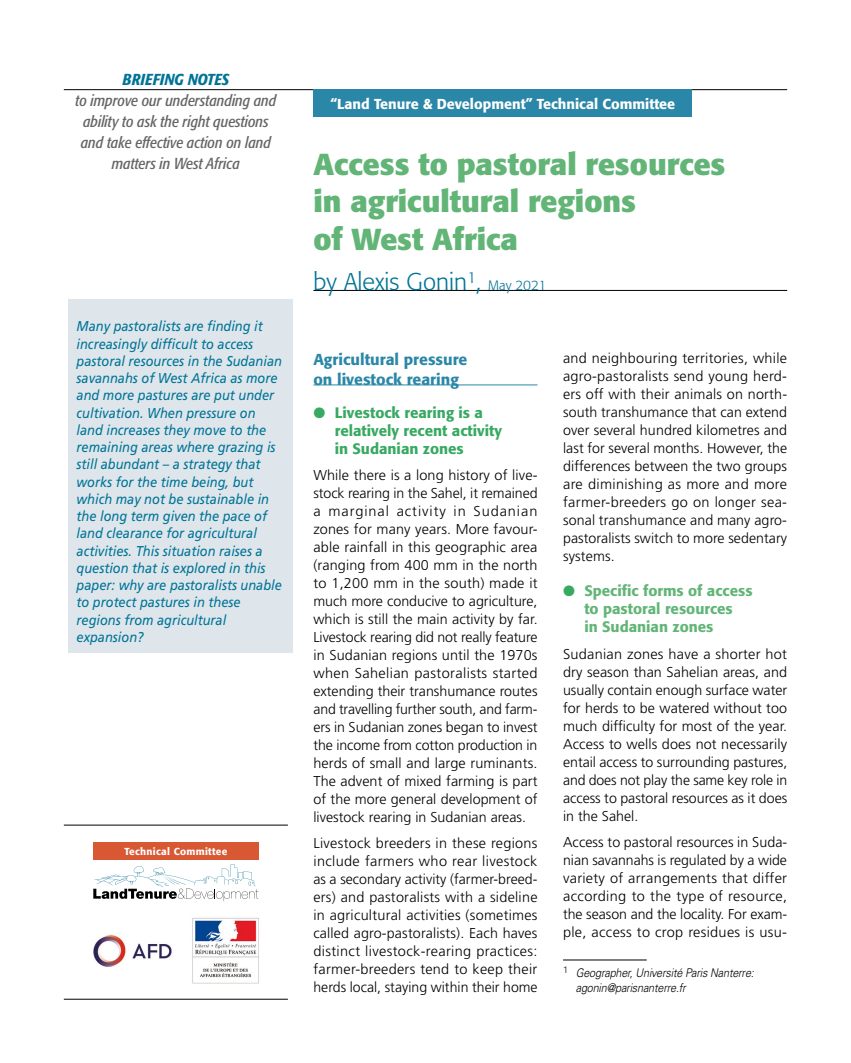
<style>
.page{position:relative;width:851px;height:1063px;background:#fff}
.page>*{position:absolute;margin:0;border:0;box-sizing:border-box;transform-origin:0 0}
.t1{font:700 30px/37.5px "Formata";color:#62b576}
.t2{font:300 24px "Formata";color:#007496}
.t3{font:italic condensed 15.75px/21px "Formata";color:#646567;text-align:center}
.t4{font:500 15.75px/19.5px "Formata";color:#2b87a7}
.t5{font:italic 500 condensed 15.75px "Formata";letter-spacing:.01em;color:#007496}
.t6{font:500 15px/18px "Formata";color:#38a962}
.t7{font:500 15px/18px "Formata";color:#62b576}
.t8{font:300 14.25px/18px "Frutiger LT Std";color:#000;text-align:justify}
.t9{font:italic 14.25px/17.2px "Frutiger LT Std";color:#007496;scale:.9 1}
.t10{font:500 14.25px "Formata";color:#fff}
.t11{font:italic 300 12px/14.4px "Univers LT Std";letter-spacing:-.015em;color:#000;scale:.9 1}
.t12{font:500 10.05px "Formata";letter-spacing:.03em;color:#fff}
.s1{font-size:13.5px}
.s2{color:#38a962}
</style>
<div class="page">
<hr style="left:313px;top:385px;width:224px;height:1px;background:#2b87a7">
<div style="left:68px;top:299px;width:224px;height:354px;background:#dee6ec"></div>
<hr style="left:563px;top:960px;width:83px;height:1px;background:#000">
<hr style="left:313px;top:290px;width:474px;height:1px;background:#000">
<hr style="left:64px;top:89px;width:723px;height:1px;background:#000">
<div style="left:313px;top:90px;width:379px;height:27px;background:#2b87a7"></div>
<hr style="left:64px;top:999px;width:224px;height:1px;background:#000">
<hr style="left:64px;top:825px;width:224px;height:1px;background:#000">
<img style="left:93px;top:934px;width:79px;height:33px">
<img style="left:192px;top:917px;width:67px;height:67px">
<svg style="left:93px;top:865px;width:165px;height:36px"></svg>
<div style="left:93px;top:843px;width:165px;height:17px;background:#d85834"></div>
<p class="t5" style="left:123px;top:70px;width:108px">BRIEFING NOTES</p>
<p class="t3" style="left:75px;top:90px;width:202px">to improve our understanding and ability to ask the right questions and take effective action on land matters in West Africa</p>
<p class="t10" style="left:330px;top:95px;width:346px">“Land Tenure &amp; Development” Technical Committee</p>
<h1 class="t1" style="left:313px;top:145px;width:413px">Access to pastoral resources in agricultural regions<br>of West Africa</h1>
<h2 class="t2" style="left:313px;top:268px;width:234px">by Alexis Gonin<sup>1</sup>, <span class="s1">May 2021</span></h2>
<p class="t9" style="left:77px;top:318px;width:230px">Many pastoralists are finding it increasingly difficult to access pastoral resources in the Sudanian savannahs of West Africa as more and more pastures are put under cultivation. When pressure on land increases they move to the remaining areas where grazing is still abundant – a strategy that works for the time being, but which may not be sustainable in the long term given the pace of land clearance for agricultural activities. This situation raises a question that is explored in this paper: why are pastoralists unable to protect pastures in these regions from agricultural expansion?</p>
<p class="t12" style="left:124px;top:845px;width:105px">Technical Committee</p>
<p class="t4" style="left:313px;top:350px;width:155px">Agricultural pressure on livestock rearing</p>
<p class="t6" style="left:334px;top:403px;width:169px;text-indent:-21px">● Livestock rearing is a relatively recent activity in Sudanian zones</p>
<p class="t8" style="left:313px;top:466px;width:226px">While there is a long history of live&shy;stock rearing in the Sahel, it remained a marginal activity in Sudanian zones for many years. More favour&shy;able rainfall in this geographic area (ranging from 400 mm in the north to 1,200 mm in the south) made it much more conducive to agriculture, which is still the main activity by far.<br>Livestock rearing did not really feature in Sudanian regions until the 1970s when Sahelian pastoralists started extending their transhumance routes and travelling further south, and farm&shy;ers in Sudanian zones began to invest the income from cotton production in herds of small and large ruminants.<br>The advent of mixed farming is part of the more general development of livestock rearing in Sudanian areas.</p>
<p class="t8" style="left:313px;top:834px;width:226px">Livestock breeders in these regions include farmers who rear livestock as a secondary activity (farmer-breed&shy;ers) and pastoralists with a sideline in agricultural activities (sometimes called agro-pastoralists). Each haves distinct livestock-rearing practices: farmer-breeders tend to keep their herds local, staying within their home</p>
<p class="t8" style="left:563px;top:350px;width:226px">and neighbouring territories, while agro-pastoralists send young herd&shy;ers off with their animals on north&shy;south transhumance that can extend over several hundred kilometres and last for several months. However, the differences between the two groups are diminishing as more and more farmer-breeders go on longer sea&shy;sonal transhumance and many agro&shy;pastoralists switch to more sedentary systems.</p>
<p class="t7" style="left:584px;top:582px;width:170px;text-indent:-21px"><span class="s2">●</span> Specific forms of access to pastoral resources<br>in Sudanian zones</p>
<p class="t8" style="left:563px;top:645px;width:226px">Sudanian zones have a shorter hot dry season than Sahelian areas, and usually contain enough surface water for herds to be watered without too much difficulty for most of the year.<br>Access to wells does not necessarily entail access to surrounding pastures, and does not play the same key role in access to pastoral resources as it does in the Sahel.</p>
<p class="t8" style="left:563px;top:834px;width:226px">Access to pastoral resources in Suda&shy;nian savannahs is regulated by a wide variety of arrangements that differ according to the type of resource, the season and the locality. For exam&shy;ple, access to crop residues is usu-</p>
<p class="t11" style="left:575px;top:966px;width:199px;text-indent:-13px"><sup>1</sup> Geographer, Université Paris Nanterre: agonin@parisnanterre.fr</p>
</div>
